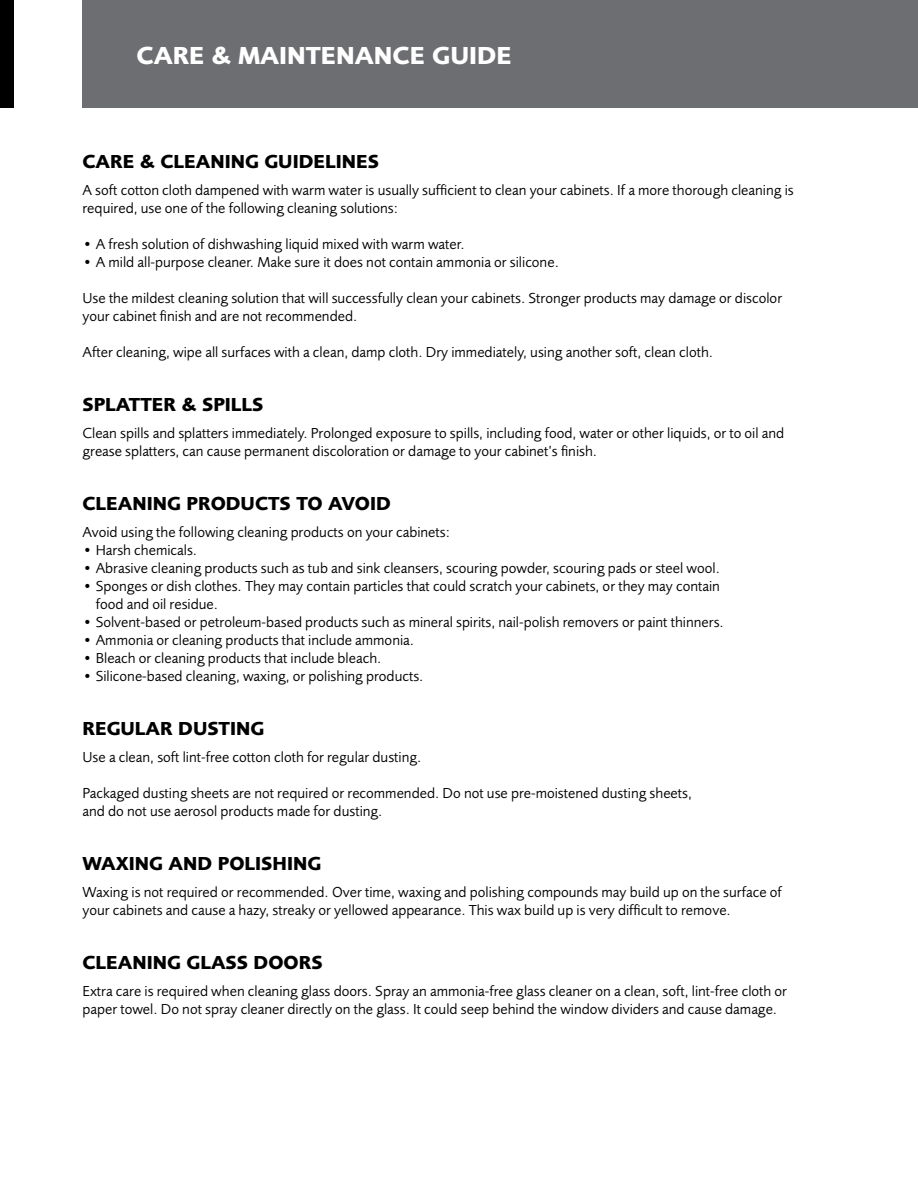
<style>
.page{position:relative;width:918px;height:1188px;background:#fff}
.page>*{position:absolute;margin:0;border:0;box-sizing:border-box;transform-origin:0 0}
.t1{font:700 25.5px "Foundry Sans";color:#fff}
.t2{font:700 19.5px "Foundry Sans";color:#000}
.t3{font:15px/18px "Foundry Sans";color:#000}
</style>
<div class="page">
<div style="left:0;top:0;width:14px;height:108px;background:#000"></div>
<div style="left:82px;top:0;width:836px;height:108px;background:#6d6e71"></div>
<h1 class="t1" style="left:136px;top:40px;width:377px">CARE &amp; MAINTENANCE GUIDE</h1>
<h2 class="t2" style="left:82px;top:150px;width:298px">CARE &amp; CLEANING GUIDELINES</h2>
<p class="t3" style="left:82px;top:181px;width:713px">A soft cotton cloth dampened with warm water is usually sufficient to clean your cabinets. If a more thorough cleaning is required, use one of the following cleaning solutions:</p>
<p class="t3" style="left:82px;top:235px;width:384px">• A fresh solution of dishwashing liquid mixed with warm water.</p>
<p class="t3" style="left:82px;top:253px;width:478px">• A mild all-purpose cleaner. Make sure it does not contain ammonia or silicone.</p>
<p class="t3" style="left:82px;top:289px;width:701px">Use the mildest cleaning solution that will successfully clean your cabinets. Stronger products may damage or discolor your cabinet finish and are not recommended.</p>
<p class="t3" style="left:82px;top:343px;width:632px">After cleaning, wipe all surfaces with a clean, damp cloth. Dry immediately, using another soft, clean cloth.</p>
<h2 class="t2" style="left:82px;top:393px;width:182px">SPLATTER &amp; SPILLS</h2>
<p class="t3" style="left:82px;top:424px;width:703px">Clean spills and splatters immediately. Prolonged exposure to spills, including food, water or other liquids, or to oil and grease splatters, can cause permanent discoloration or damage to your cabinet’s finish.</p>
<h2 class="t2" style="left:82px;top:492px;width:310px">CLEANING PRODUCTS TO AVOID</h2>
<p class="t3" style="left:82px;top:523px;width:369px">Avoid using the following cleaning products on your cabinets:</p>
<p class="t3" style="left:82px;top:541px;width:116px">• Harsh chemicals.</p>
<p class="t3" style="left:82px;top:559px;width:639px">• Abrasive cleaning products such as tub and sink cleansers, scouring powder, scouring pads or steel wool.</p>
<p class="t3" style="left:96px;top:577px;width:626px;text-indent:-13px">• Sponges or dish clothes. They may contain particles that could scratch your cabinets, or they may contain food and oil residue.</p>
<p class="t3" style="left:83px;top:613px;width:643px">• Solvent-based or petroleum-based products such as mineral spirits, nail-polish removers or paint thinners.</p>
<p class="t3" style="left:83px;top:631px;width:333px">• Ammonia or cleaning products that include ammonia.</p>
<p class="t3" style="left:83px;top:649px;width:300px">• Bleach or cleaning products that include bleach.</p>
<p class="t3" style="left:83px;top:667px;width:343px">• Silicone-based cleaning, waxing, or polishing products.</p>
<h2 class="t2" style="left:82px;top:717px;width:183px">REGULAR DUSTING</h2>
<p class="t3" style="left:82px;top:748px;width:340px">Use a clean, soft lint-free cotton cloth for regular dusting.</p>
<p class="t3" style="left:82px;top:784px;width:611px">Packaged dusting sheets are not required or recommended. Do not use pre-moistened dusting sheets, and do not use aerosol products made for dusting.</p>
<h2 class="t2" style="left:82px;top:852px;width:240px">WAXING AND POLISHING</h2>
<p class="t3" style="left:82px;top:883px;width:701px">Waxing is not required or recommended. Over time, waxing and polishing compounds may build up on the surface of your cabinets and cause a hazy, streaky or yellowed appearance. This wax build up is very difficult to remove.</p>
<h2 class="t2" style="left:82px;top:951px;width:242px">CLEANING GLASS DOORS</h2>
<p class="t3" style="left:82px;top:982px;width:706px">Extra care is required when cleaning glass doors. Spray an ammonia-free glass cleaner on a clean, soft, lint-free cloth or paper towel. Do not spray cleaner directly on the glass. It could seep behind the window dividers and cause damage.</p>
</div>
